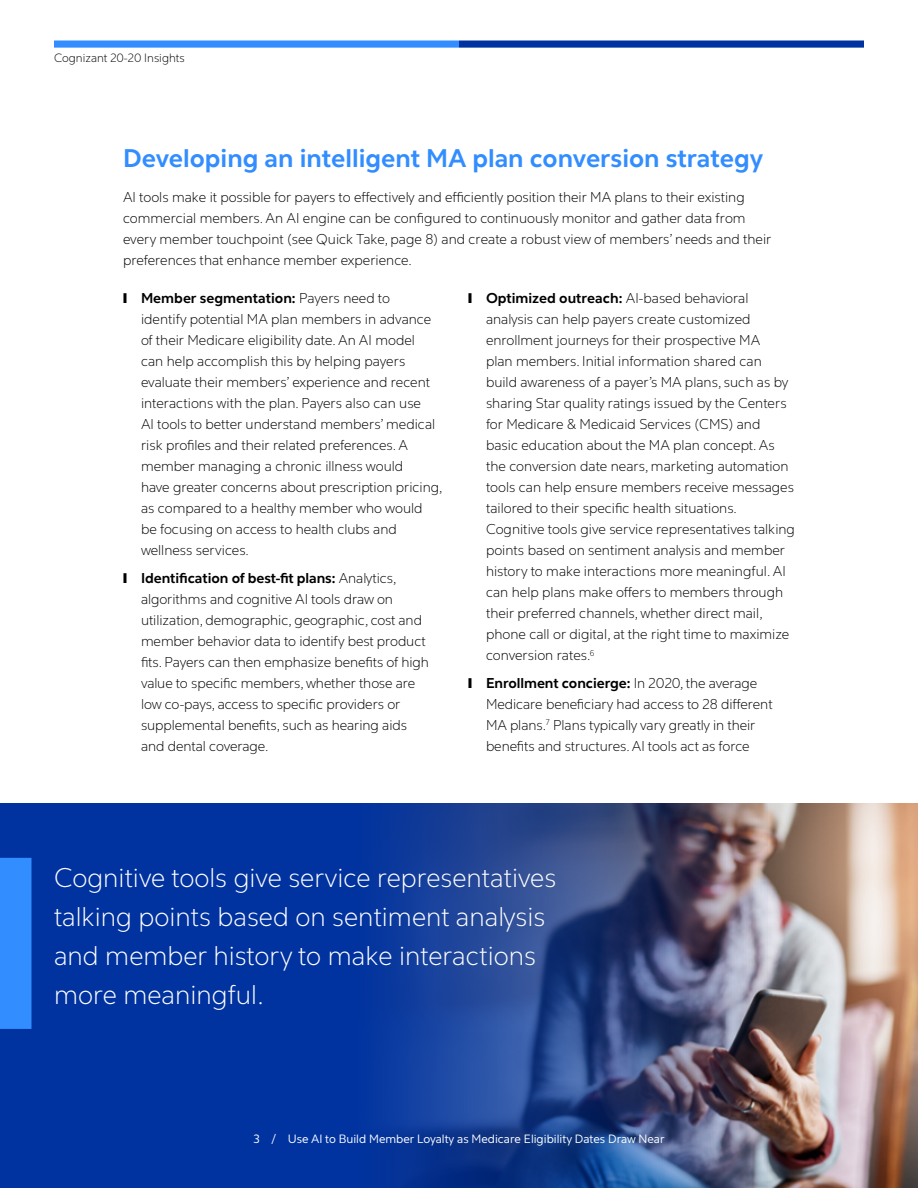
<style>
.page{position:relative;width:918px;height:1188px;background:#fff}
.page>*{position:absolute;margin:0;border:0;box-sizing:border-box;transform-origin:0 0}
.Callout_small_18_26{font:300 27px/39px "Cognizant Sans";color:#fff}
.Heading_1_-_17_19{font:700 25.5px "Cognizant Sans";color:#328dff}
.Body_9_5_14{font:300 14.25px/21px "Cognizant Sans";color:#000}
.Folio_Centered_8_10{font:12px "Cognizant Sans";color:#fff}
.Running_header_left{font:300 12px "Cognizant Sans";color:#000}
.s1{font-weight:700}
</style>
<div class="page">
<img style="left:768px;top:804px;width:150px;height:384px">
<img style="left:0;top:804px;width:768px;height:384px">
<div style="left:0;top:858px;width:31px;height:171px;background:#328dff"></div>
<div style="left:459px;top:40px;width:405px;height:8px;background:#0033a0"></div>
<div style="left:54px;top:40px;width:405px;height:8px;background:#328dff"></div>
<p class="Running_header_left" style="left:54px;top:51px;width:132px">Cognizant 20-20 Insights</p>
<p class="Heading_1_-_17_19" style="left:123px;top:142px;width:642px">Developing an intelligent MA plan conversion strategy</p>
<p class="Body_9_5_14" style="left:123px;top:187px;width:650px">AI tools make it possible for payers to effectively and efficiently position their MA plans to their existing commercial members. An AI engine can be configured to continuously monitor and gather data from every member touchpoint (see Quick Take, page 8) and create a robust view of members’ needs and their preferences that enhance member experience.</p>
<p class="Body_9_5_14" style="left:141px;top:288px;width:303px;text-indent:-18px">❙ <span class="s1">Member segmentation:</span> Payers need to<br>identify potential MA plan members in advance of their Medicare eligibility date. An AI model<br>can help accomplish this by helping payers evaluate their members’ experience and recent interactions with the plan. Payers also can use<br>AI tools to better understand members’ medical risk profiles and their related preferences. A member managing a chronic illness would<br>have greater concerns about prescription pricing, as compared to a healthy member who would<br>be focusing on access to health clubs and wellness services.</p>
<p class="Body_9_5_14" style="left:141px;top:568px;width:290px;text-indent:-18px">❙ <span class="s1">Identification of best-fit plans:</span> Analytics, algorithms and cognitive AI tools draw on utilization, demographic, geographic, cost and member behavior data to identify best product fits. Payers can then emphasize benefits of high value to specific members, whether those are low co-pays, access to specific providers or supplemental benefits, such as hearing aids and dental coverage.</p>
<p class="Body_9_5_14" style="left:486px;top:288px;width:310px;text-indent:-18px">❙ <span class="s1">Optimized outreach:</span> AI-based behavioral analysis can help payers create customized enrollment journeys for their prospective MA<br>plan members. Initial information shared can build awareness of a payer’s MA plans, such as by sharing Star quality ratings issued by the Centers for Medicare &amp; Medicaid Services (CMS) and basic education about the MA plan concept. As the conversion date nears, marketing automation tools can help ensure members receive messages tailored to their specific health situations.<br>Cognitive tools give service representatives talking points based on sentiment analysis and member history to make interactions more meaningful. AI can help plans make offers to members through their preferred channels, whether direct mail, phone call or digital, at the right time to maximize conversion rates.<sup>6</sup></p>
<p class="Body_9_5_14" style="left:486px;top:673px;width:288px;text-indent:-18px">❙ <span class="s1">Enrollment concierge:</span> In 2020, the average Medicare beneficiary had access to 28 different MA plans.<sup>7</sup> Plans typically vary greatly in their benefits and structures. AI tools act as force</p>
<p class="Callout_small_18_26" style="left:54px;top:859px;width:504px">Cognitive tools give service representatives talking points based on sentiment analysis and member history to make interactions more meaningful.</p>
<p class="Folio_Centered_8_10" style="left:254px;top:1132px;width:413px">3 / Use AI to Build Member Loyalty as Medicare Eligibility Dates Draw Near</p>
</div>
